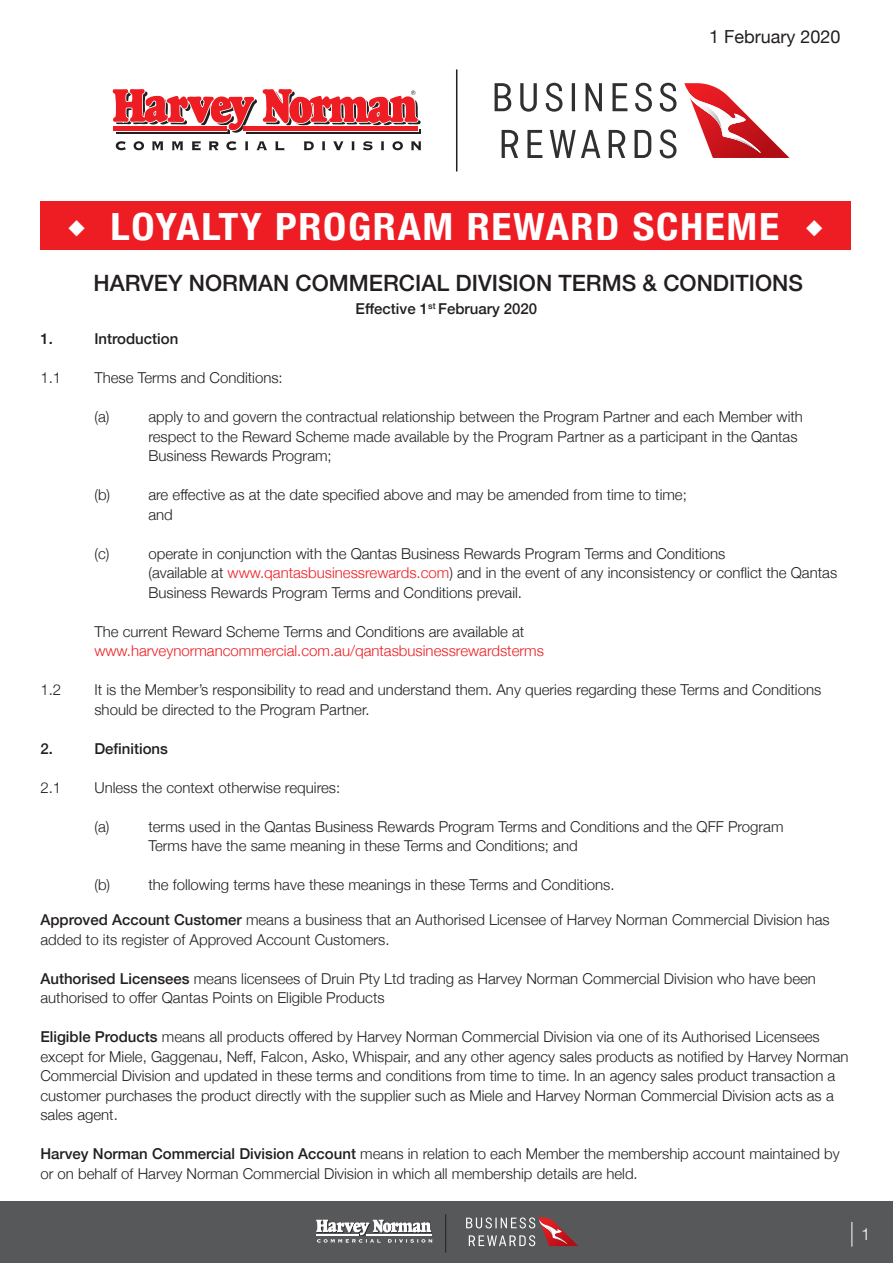
<style>
.page{position:relative;width:893px;height:1263px;background:#fff}
.page>*{position:absolute;margin:0;border:0;box-sizing:border-box;transform-origin:0 0}
.t1{font:700 condensed 37.5px "Helvetica Neue";letter-spacing:.04em;color:#fff;scale:1.11 1}
.t2{font:500 22.5px "Helvetica Neue";color:#231f20}
.t3{font:18px "Helvetica Neue";color:#231f20}
.t4{font:300 16.5px "Helvetica Neue";color:#fff}
.t5{font:300 15px/19.5px "Helvetica Neue";color:#231f20}
.t6{font:300 15px/19.5px "Helvetica Neue";color:#ee1d23}
.t7{font:500 15px "Helvetica Neue";color:#231f20}
.s1{color:#ee1d23}
.s2{color:#231f20}
.s3{font-weight:500}
</style>
<div class="page">
<div style="left:0;top:1201px;width:893px;height:62px;background:#57585a"></div>
<svg style="left:851px;top:1222px;width:1px;height:24px"></svg>
<div style="left:40px;top:201px;width:810px;height:49px;background:#ee1d23"></div>
<div style="left:116px;top:129px;width:113px;height:5px;background:#231f20"></div>
<div style="left:247px;top:129px;width:174px;height:5px;background:#231f20"></div>
<svg style="left:116px;top:141px;width:10px;height:9px"></svg>
<svg style="left:134px;top:141px;width:10px;height:9px"></svg>
<svg style="left:152px;top:141px;width:11px;height:9px"></svg>
<svg style="left:172px;top:141px;width:11px;height:9px"></svg>
<svg style="left:192px;top:141px;width:9px;height:10px"></svg>
<svg style="left:209px;top:141px;width:9px;height:9px"></svg>
<svg style="left:226px;top:141px;width:11px;height:9px"></svg>
<svg style="left:245px;top:141px;width:3px;height:9px"></svg>
<svg style="left:256px;top:141px;width:11px;height:9px"></svg>
<svg style="left:275px;top:141px;width:9px;height:10px"></svg>
<svg style="left:304px;top:141px;width:10px;height:9px"></svg>
<svg style="left:322px;top:141px;width:3px;height:9px"></svg>
<svg style="left:333px;top:141px;width:10px;height:9px"></svg>
<svg style="left:351px;top:141px;width:4px;height:9px"></svg>
<svg style="left:363px;top:141px;width:10px;height:9px"></svg>
<svg style="left:381px;top:141px;width:3px;height:9px"></svg>
<svg style="left:392px;top:141px;width:11px;height:9px"></svg>
<svg style="left:411px;top:141px;width:10px;height:9px"></svg>
<svg style="left:112px;top:89px;width:309px;height:44px"></svg>
<hr style="left:456px;top:69px;width:1px;height:102px;background:#231f20">
<svg style="left:684px;top:83px;width:77px;height:70px"></svg>
<img style="left:727px;top:137px;width:33px;height:16px">
<img style="left:685px;top:86px;width:37px;height:49px">
<svg style="left:495px;top:83px;width:181px;height:75px"></svg>
<svg style="left:316px;top:1219px;width:116px;height:24px"></svg>
<hr style="left:445px;top:1214px;width:1px;height:38px;background:#231f20">
<svg style="left:466px;top:1217px;width:101px;height:29px"></svg>
<p class="t3" style="left:709px;top:23px;width:133px">1 February 2020</p>
<p class="t1" style="left:68px;top:196px;width:682px">◆ LOYALTY PROGRAM REWARD SCHEME ◆</p>
<p class="t2" style="left:94px;top:265px;width:711px">HARVEY NORMAN COMMERCIAL DIVISION TERMS &amp; CONDITIONS</p>
<p class="t7" style="left:356px;top:297px;width:183px">Effective 1<sup>st</sup> February 2020</p>
<p class="t7" style="left:40px;top:327px;width:14px">1.</p>
<p class="t7" style="left:94px;top:327px;width:85px">Introduction</p>
<p class="t5" style="left:40px;top:367px;width:22px">1.1</p>
<p class="t5" style="left:94px;top:367px;width:190px">These Terms and Conditions:</p>
<p class="t5" style="left:94px;top:406px;width:17px">(a)</p>
<p class="t5" style="left:148px;top:406px;width:656px">apply to and govern the contractual relationship between the Program Partner and each Member with respect to the Reward Scheme made available by the Program Partner as a participant in the Qantas<br>Business Rewards Program;</p>
<p class="t5" style="left:94px;top:484px;width:17px">(b)</p>
<p class="t5" style="left:148px;top:484px;width:540px">are effective as at the date specified above and may be amended from time to time;</p>
<p class="t5" style="left:148px;top:503px;width:26px">and</p>
<p class="t5" style="left:94px;top:542px;width:17px">(c)</p>
<p class="t5" style="left:148px;top:542px;width:579px">operate in conjunction with the Qantas Business Rewards Program Terms and Conditions</p>
<p class="t5" style="left:148px;top:562px;width:690px">(available at <span class="s1">www.qantasbusinessrewards.com</span>) and in the event of any inconsistency or conflict the Qantas<br>Business Rewards Program Terms and Conditions prevail.</p>
<p class="t6" style="left:94px;top:620px;width:451px"><span class="s2">The current Reward Scheme Terms and Conditions are available at </span>www.harveynormancommercial.com.au/qantasbusinessrewardsterms</p>
<p class="t5" style="left:40px;top:679px;width:22px">1.2</p>
<p class="t5" style="left:94px;top:679px;width:728px">It is the Member’s responsibility to read and understand them. Any queries regarding these Terms and Conditions should be directed to the Program Partner.</p>
<p class="t7" style="left:40px;top:736px;width:14px">2.</p>
<p class="t7" style="left:94px;top:736px;width:75px">Definitions</p>
<p class="t5" style="left:40px;top:776px;width:22px">2.1</p>
<p class="t5" style="left:94px;top:776px;width:247px">Unless the context otherwise requires:</p>
<p class="t5" style="left:94px;top:815px;width:17px">(a)</p>
<p class="t5" style="left:148px;top:815px;width:637px">terms used in the Qantas Business Rewards Program Terms and Conditions and the QFF Program<br>Terms have the same meaning in these Terms and Conditions; and</p>
<p class="t5" style="left:94px;top:874px;width:17px">(b)</p>
<p class="t5" style="left:148px;top:874px;width:468px">the following terms have these meanings in these Terms and Conditions.</p>
<p class="t5" style="left:40px;top:909px;width:791px"><span class="s3">Approved Account Customer</span> means a business that an Authorised Licensee of Harvey Norman Commercial Division has added to its register of Approved Account Customers.</p>
<p class="t5" style="left:40px;top:967px;width:777px"><span class="s3">Authorised Licensees</span> means licensees of Druin Pty Ltd trading as Harvey Norman Commercial Division who have been authorised to offer Qantas Points on Eligible Products</p>
<p class="t5" style="left:40px;top:1026px;width:810px"><span class="s3">Eligible Products</span> means all products offered by Harvey Norman Commercial Division via one of its Authorised Licensees except for Miele, Gaggenau, Neff, Falcon, Asko, Whispair, and any other agency sales products as notified by Harvey Norman Commercial Division and updated in these terms and conditions from time to time. In an agency sales product transaction a customer purchases the product directly with the supplier such as Miele and Harvey Norman Commercial Division acts as a sales agent.</p>
<p class="t5" style="left:40px;top:1143px;width:801px"><span class="s3">Harvey Norman Commercial Division Account</span> means in relation to each Member the membership account maintained by or on behalf of Harvey Norman Commercial Division in which all membership details are held.</p>
<p class="t4" style="left:861px;top:1221px;width:11px">1</p>
</div>
